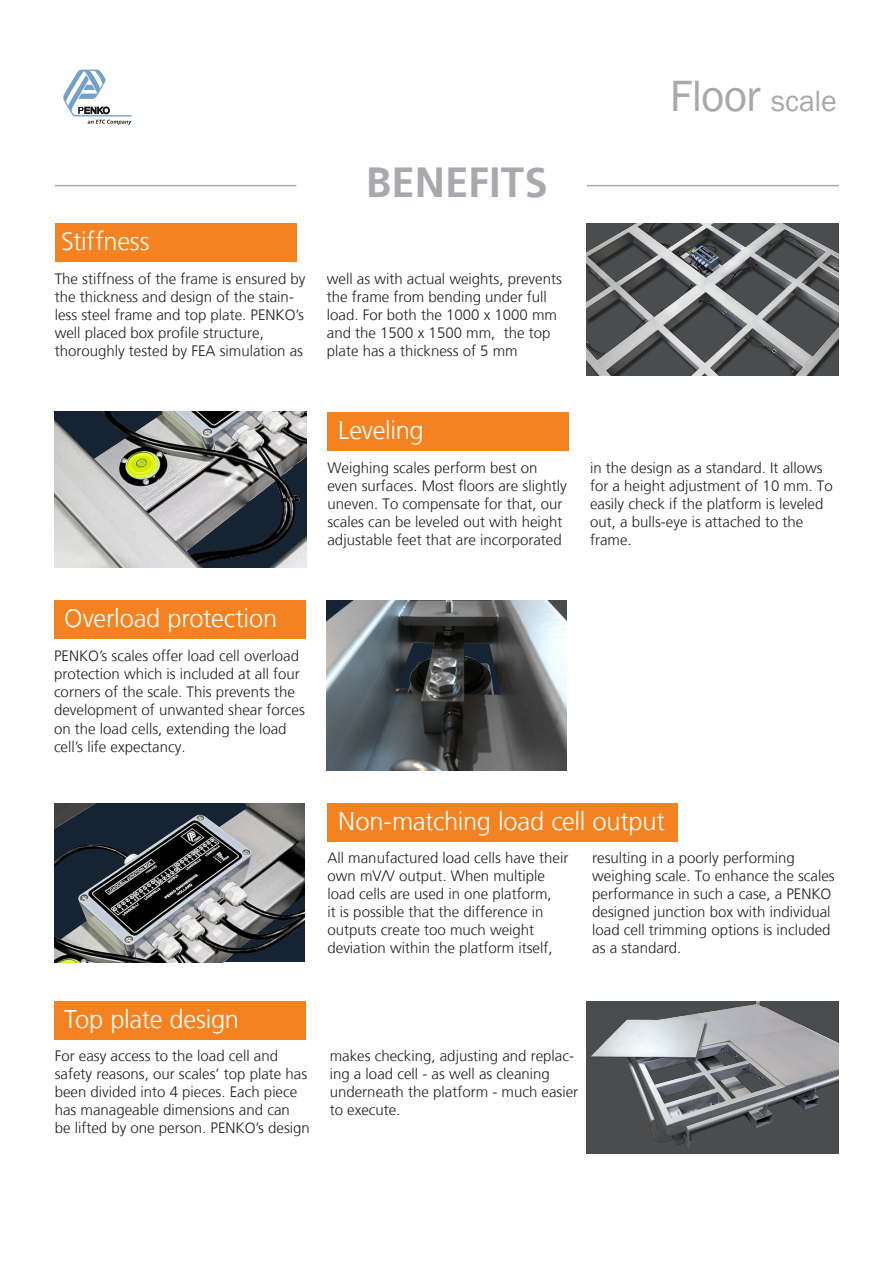
<style>
.page{position:relative;width:893px;height:1263px;background:#fff}
.page>*{position:absolute;margin:0;border:0;box-sizing:border-box;transform-origin:0 0}
.t1{font:45px "Franklin Gothic";letter-spacing:-.02em;color:#a8a9ad}
.t2{font:700 42px "Frutiger LT";color:#a8a9ad}
.t3{font:300 25.5px "Frutiger LT";letter-spacing:-.01em;color:#fff}
.Bulletpoints{font:300 15px/18px "Frutiger LT";color:#231f20}
.s1{font-size:30px}
</style>
<div class="page">
<img style="left:587px;top:223px;width:252px;height:152px">
<img style="left:588px;top:1001px;width:251px;height:152px">
<img style="left:326px;top:601px;width:241px;height:170px">
<img style="left:54px;top:411px;width:252px;height:157px">
<div style="left:55px;top:223px;width:241px;height:38px;background:#f58220"></div>
<div style="left:54px;top:601px;width:251px;height:38px;background:#f58220"></div>
<div style="left:54px;top:1001px;width:251px;height:39px;background:#f58220"></div>
<div style="left:327px;top:412px;width:242px;height:38px;background:#f58220"></div>
<div style="left:327px;top:803px;width:351px;height:39px;background:#f58220"></div>
<hr style="left:587px;top:185px;width:252px;height:1px;background:#a8a9ad">
<hr style="left:55px;top:185px;width:241px;height:1px;background:#a8a9ad">
<svg style="left:63px;top:70px;width:69px;height:55px"></svg>
<img style="left:54px;top:803px;width:251px;height:159px">
<p class="t3" style="left:61px;top:226px;width:90px">Stiffness</p>
<p class="t2" style="left:366px;top:158px;width:183px">BENEFITS</p>
<p class="Bulletpoints" style="left:55px;top:270px;width:252px">The stiffness of the frame is ensured by the thickness and design of the stain&shy;less steel frame and top plate. PENKO’s well placed box profile structure, thoroughly tested by FEA simulation as</p>
<p class="Bulletpoints" style="left:327px;top:270px;width:237px">well as with actual weights, prevents the frame from bending under full load. For both the 1000 x 1000 mm and the 1500 x 1500 mm, the top plate has a thickness of 5 mm</p>
<p class="t3" style="left:338px;top:415px;width:87px">Leveling</p>
<p class="t1" style="left:670px;top:68px;width:168px">Floor <span class="s1">scale</span></p>
<p class="Bulletpoints" style="left:327px;top:459px;width:241px">Weighing scales perform best on even surfaces. Most floors are slightly uneven. To compensate for that, our scales can be leveled out with height adjustable feet that are incorporated</p>
<p class="Bulletpoints" style="left:590px;top:459px;width:244px">in the design as a standard. It allows for a height adjustment of 10 mm. To easily check if the platform is leveled out, a bulls-eye is attached to the frame.</p>
<p class="t3" style="left:64px;top:604px;width:214px">Overload protection</p>
<p class="Bulletpoints" style="left:54px;top:647px;width:252px">PENKO’s scales offer load cell overload protection which is included at all four corners of the scale. This prevents the development of unwanted shear forces on the load cells, extending the load cell’s life expectancy.</p>
<p class="t3" style="left:64px;top:1005px;width:176px">Top plate design</p>
<p class="t3" style="left:338px;top:807px;width:328px">Non-matching load cell output</p>
<p class="Bulletpoints" style="left:327px;top:849px;width:242px">All manufactured load cells have their own mV/V output. When multiple load cells are used in one platform,<br>it is possible that the difference in outputs create too much weight deviation within the platform itself,</p>
<p class="Bulletpoints" style="left:592px;top:849px;width:244px">resulting in a poorly performing weighing scale. To enhance the scales performance in such a case, a PENKO designed junction box with individual load cell trimming options is included as a standard.</p>
<p class="Bulletpoints" style="left:55px;top:1047px;width:257px">For easy access to the load cell and safety reasons, our scales’ top plate has been divided into 4 pieces. Each piece has manageable dimensions and can<br>be lifted by one person. PENKO’s design</p>
<p class="Bulletpoints" style="left:330px;top:1047px;width:250px">makes checking, adjusting and replac&shy;ing a load cell - as well as cleaning underneath the platform - much easier to execute.</p>
</div>
